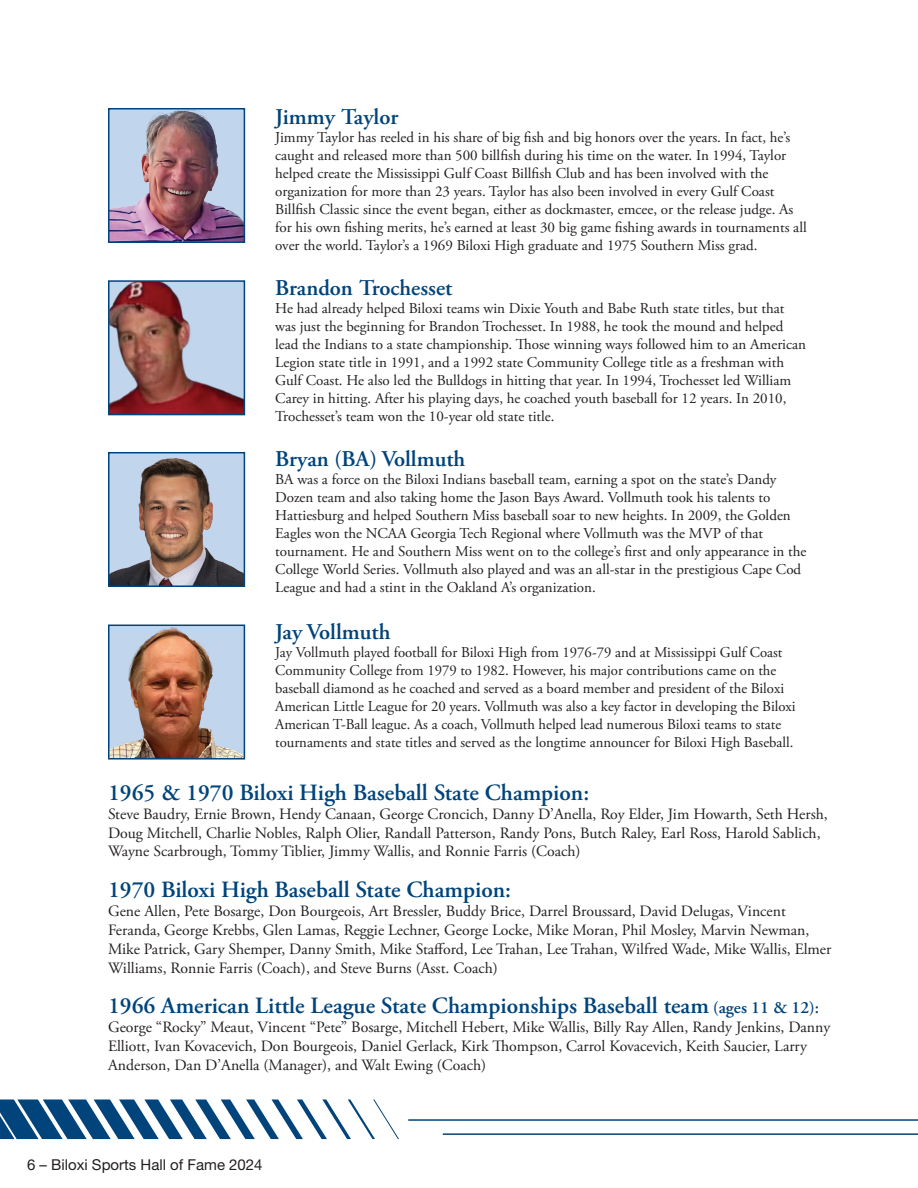
<style>
.page{position:relative;width:918px;height:1188px;background:#fff}
.page>*{position:absolute;margin:0;border:0;box-sizing:border-box;transform-origin:0 0}
.t1{font:600 23.25px "Adobe Garamond Pro";color:#00447b}
.t2{font:600 22.5px "Adobe Garamond Pro";color:#00447b}
.t3{font:15.75px/18.9px "Adobe Garamond Pro";color:#231f20}
.t4{font:15px/18px "Adobe Garamond Pro";color:#231f20}
.t5{font:15px "Helvetica Neue LT Pro";color:#231f20}
.s1{font-size:17.25px}
</style>
<div class="page">
<hr style="left:408px;top:1119px;width:510px;height:2px;background:#00447b">
<svg style="left:0;top:1100px;width:399px;height:39px"></svg>
<hr style="left:443px;top:1133px;width:475px;height:2px;background:#00447b">
<img style="left:111px;top:283px;width:131px;height:129px">
<div style="left:108px;top:280px;width:137px;height:135px;border:2px solid #00447b"></div>
<img style="left:111px;top:111px;width:131px;height:129px">
<div style="left:108px;top:108px;width:137px;height:135px;border:2px solid #00447b"></div>
<img style="left:111px;top:455px;width:131px;height:129px">
<div style="left:108px;top:452px;width:137px;height:135px;border:2px solid #00447b"></div>
<img style="left:111px;top:628px;width:131px;height:129px">
<div style="left:108px;top:625px;width:137px;height:135px;border:2px solid #00447b"></div>
<h2 class="t2" style="left:275px;top:104px;width:125px">Jimmy Taylor</h2>
<p class="t4" style="left:275px;top:129px;width:533px">Jimmy Taylor has reeled in his share of big fish and big honors over the years. In fact, he’s caught and released more than 500 billfish during his time on the water. In 1994, Taylor helped create the Mississippi Gulf Coast Billfish Club and has been involved with the organization for more than 23 years. Taylor has also been involved in every Gulf Coast Billfish Classic since the event began, either as dockmaster, emcee, or the release judge. As for his own fishing merits, he’s earned at least 30 big game fishing awards in tournaments all over the world. Taylor’s a 1969 Biloxi High graduate and 1975 Southern Miss grad.</p>
<h2 class="t2" style="left:275px;top:275px;width:179px">Brandon Trochesset</h2>
<p class="t4" style="left:275px;top:300px;width:532px">He had already helped Biloxi teams win Dixie Youth and Babe Ruth state titles, but that was just the beginning for Brandon Trochesset. In 1988, he took the mound and helped lead the Indians to a state championship. Those winning ways followed him to an American Legion state title in 1991, and a 1992 state Community College title as a freshman with Gulf Coast. He also led the Bulldogs in hitting that year. In 1994, Trochesset led William Carey in hitting. After his playing days, he coached youth baseball for 12 years. In 2010, Trochesset’s team won the 10-year old state title.</p>
<h2 class="t2" style="left:275px;top:446px;width:192px">Bryan (BA) Vollmuth</h2>
<p class="t4" style="left:275px;top:471px;width:533px">BA was a force on the Biloxi Indians baseball team, earning a spot on the state’s Dandy Dozen team and also taking home the Jason Bays Award. Vollmuth took his talents to Hattiesburg and helped Southern Miss baseball soar to new heights. In 2009, the Golden Eagles won the NCAA Georgia Tech Regional where Vollmuth was the MVP of that tournament. He and Southern Miss went on to the college’s first and only appearance in the College World Series. Vollmuth also played and was an all-star in the prestigious Cape Cod League and had a stint in the Oakland A’s organization.</p>
<h2 class="t2" style="left:275px;top:619px;width:117px">Jay Vollmuth</h2>
<p class="t4" style="left:275px;top:644px;width:522px">Jay Vollmuth played football for Biloxi High from 1976-79 and at Mississippi Gulf Coast Community College from 1979 to 1982. However, his major contributions came on the baseball diamond as he coached and served as a board member and president of the Biloxi American Little League for 20 years. Vollmuth was also a key factor in developing the Biloxi American T-Ball league. As a coach, Vollmuth helped lead numerous Biloxi teams to state tournaments and state titles and served as the longtime announcer for Biloxi High Baseball.</p>
<h1 class="t1" style="left:108px;top:779px;width:483px">1965 &amp; 1970 Biloxi High Baseball State Champion:</h1>
<p class="t3" style="left:108px;top:805px;width:721px">Steve Baudry, Ernie Brown, Hendy Canaan, George Croncich, Danny D’Anella, Roy Elder, Jim Howarth, Seth Hersh,<br>Doug Mitchell, Charlie Nobles, Ralph Olier, Randall Patterson, Randy Pons, Butch Raley, Earl Ross, Harold Sablich,<br>Wayne Scarbrough, Tommy Tiblier, Jimmy Wallis, and Ronnie Farris (Coach)</p>
<h1 class="t1" style="left:108px;top:876px;width:405px">1970 Biloxi High Baseball State Champion:</h1>
<p class="t3" style="left:108px;top:902px;width:725px">Gene Allen, Pete Bosarge, Don Bourgeois, Art Bressler, Buddy Brice, Darrel Broussard, David Delugas, Vincent Feranda, George Krebbs, Glen Lamas, Reggie Lechner, George Locke, Mike Moran, Phil Mosley, Marvin Newman, Mike Patrick, Gary Shemper, Danny Smith, Mike Stafford, Lee Trahan, Lee Trahan, Wilfred Wade, Mike Wallis, Elmer Williams, Ronnie Farris (Coach), and Steve Burns (Asst. Coach)</p>
<h1 class="t1" style="left:108px;top:992px;width:713px">1966 American Little League State Championships Baseball team <span class="s1">(ages 11 &amp; 12):</span></h1>
<p class="t3" style="left:108px;top:1018px;width:724px">George “Rocky” Meaut, Vincent “Pete” Bosarge, Mitchell Hebert, Mike Wallis, Billy Ray Allen, Randy Jenkins, Danny<br>Elliott, Ivan Kovacevich, Don Bourgeois, Daniel Gerlack, Kirk Thompson, Carrol Kovacevich, Keith Saucier, Larry<br>Anderson, Dan D’Anella (Manager), and Walt Ewing (Coach)</p>
<p class="t5" style="left:27px;top:1156px;width:237px">6 – Biloxi Sports Hall of Fame 2024</p>
</div>
